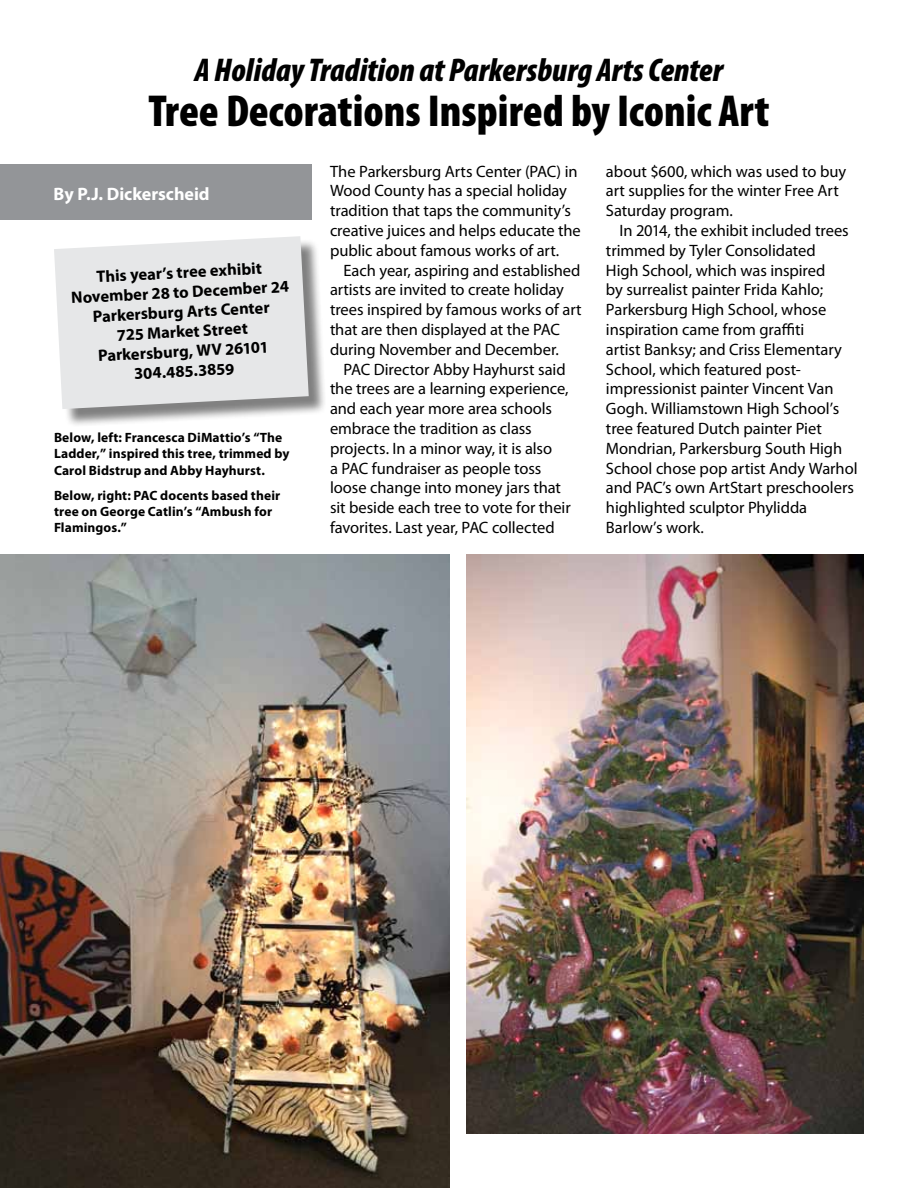
<style>
.page{position:relative;width:918px;height:1188px;background:#fff}
.page>*{position:absolute;margin:0;border:0;box-sizing:border-box;transform-origin:0 0}
.t1{font:900 condensed 45px "Myriad Pro";color:#000}
.t2{font:italic 900 condensed 33px "Myriad Pro";color:#000}
.t3{font:700 18px "Myriad Pro";color:#fff}
.t4{font:16.5px/19.8px "Myriad Pro";letter-spacing:-.005em;color:#000}
.t5{font:700 16.5px/19.8px "Myriad Pro";color:#000;text-align:center}
.t6{font:700 13.5px/16.2px "Myriad Pro";letter-spacing:.01em;color:#000}
</style>
<div class="page">
<img style="left:0;top:554px;width:450px;height:634px">
<div style="left:0;top:164px;width:312px;height:56px;background:#939598"></div>
<img style="left:466px;top:554px;width:398px;height:580px">
<div style="left:56px;top:238px;width:271px;height:189px;background:#000;opacity:.5"></div>
<svg style="left:54px;top:236px;width:255px;height:173px;background:#e2e3e4"></svg>
<h2 class="t2" style="left:195px;top:49px;width:530px">A Holiday Tradition at Parkersburg Arts Center</h2>
<h1 class="t1" style="left:148px;top:82px;width:623px">Tree Decorations Inspired by Iconic Art</h1>
<p class="t4" style="left:330px;top:161px;width:252px">The Parkersburg Arts Center (PAC) in Wood County has a special holiday tradition that taps the community’s creative juices and helps educate the public about famous works of art.</p>
<p class="t4" style="left:330px;top:260px;width:253px;text-indent:13px">Each year, aspiring and established artists are invited to create holiday trees inspired by famous works of art that are then displayed at the PAC during November and December.</p>
<p class="t4" style="left:330px;top:359px;width:242px;text-indent:13px">PAC Director Abby Hayhurst said the trees are a learning experience, and each year more area schools embrace the tradition as class projects. In a minor way, it is also<br>a PAC fundraiser as people toss loose change into money jars that sit beside each tree to vote for their favorites. Last year, PAC collected</p>
<p class="t4" style="left:606px;top:161px;width:242px">about $600, which was used to buy art supplies for the winter Free Art<br>Saturday program.</p>
<p class="t4" style="left:606px;top:220px;width:253px;text-indent:13px">In 2014, the exhibit included trees trimmed by Tyler Consolidated<br>High School, which was inspired<br>by surrealist painter Frida Kahlo;<br>Parkersburg High School, whose inspiration came from graffiti<br>artist Banksy; and Criss Elementary<br>School, which featured post&shy;impressionist painter Vincent Van<br>Gogh. Williamstown High School’s tree featured Dutch painter Piet<br>Mondrian, Parkersburg South High<br>School chose pop artist Andy Warhol and PAC’s own ArtStart preschoolers highlighted sculptor Phylidda<br>Barlow’s work.</p>
<p class="t3" style="left:54px;top:182px;width:158px">By P.J. Dickerscheid</p>
<p class="t5" style="left:70px;top:268px;width:220px;rotate:-3deg">This year’s tree exhibit<br>November 28 to December 24<br>Parkersburg Arts Center<br>725 Market Street<br>Parkersburg, WV 26101<br>304.485.3859</p>
<p class="t6" style="left:54px;top:429px;width:237px">Below, left: Francesca DiMattio’s “The<br>Ladder,” inspired this tree, trimmed by<br>Carol Bidstrup and Abby Hayhurst.</p>
<p class="t6" style="left:54px;top:487px;width:228px">Below, right: PAC docents based their tree on George Catlin’s “Ambush for<br>Flamingos.”</p>
</div>
